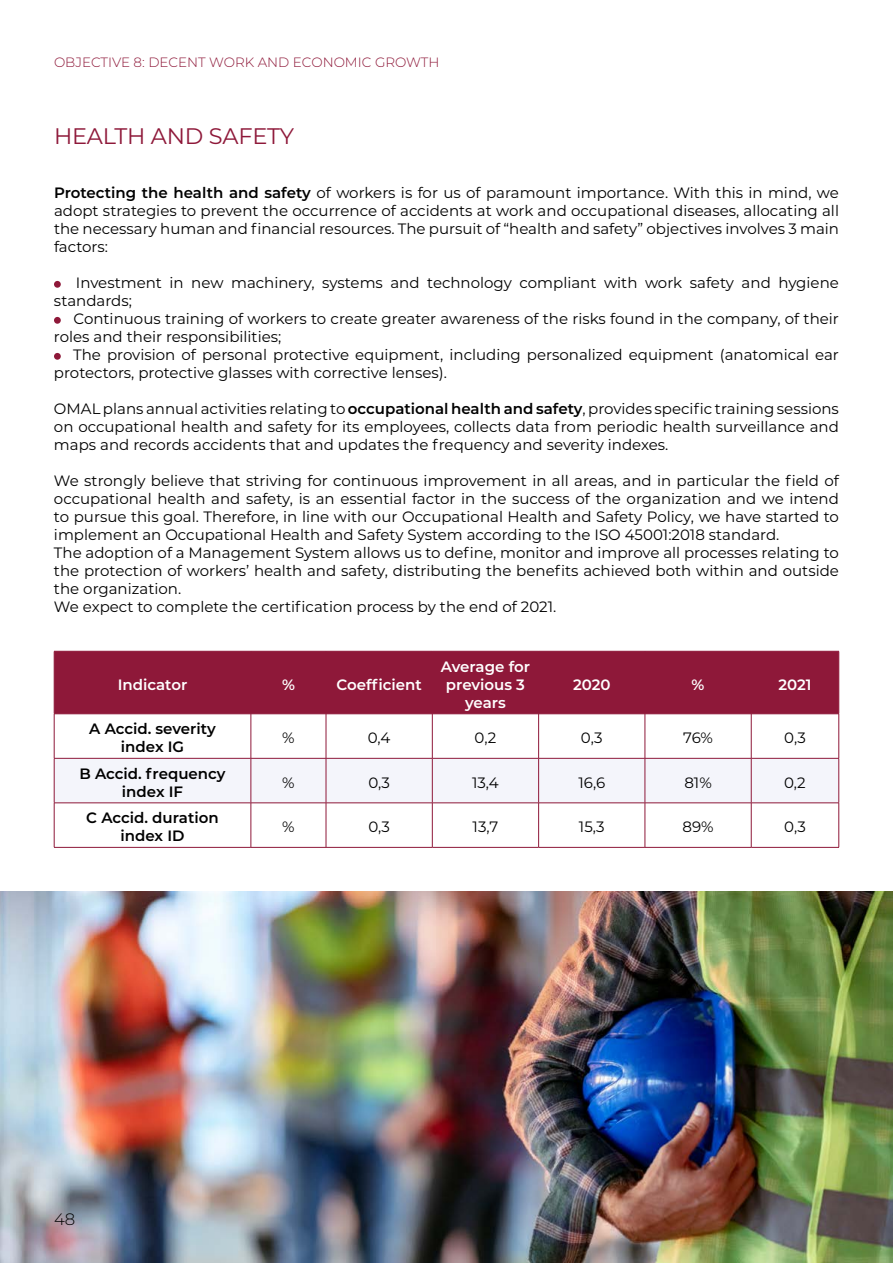
<style>
.page{position:relative;width:893px;height:1263px;background:#fff}
.page>*{position:absolute;margin:0;border:0;box-sizing:border-box;transform-origin:0 0}
.t1{font:22.5px "Montserrat";letter-spacing:-.01em;color:#8e1839}
.t2{font:300 16.5px "Montserrat";color:#000}
.t3{font:15px/18px "Montserrat";color:#000}
.t4{font:600 15px/18px "Montserrat";color:#000;text-align:center}
.t5{font:600 15px/18px "Montserrat";color:#fff;text-align:center}
.t6{font:300 13.5px "Montserrat";color:#8e1839}
.s1{font-weight:600}
</style>
<div class="page">
<div style="left:54px;top:281px;width:7px;height:7px;background:#8e1839;border-radius:50%"></div>
<div style="left:54px;top:317px;width:7px;height:7px;background:#8e1839;border-radius:50%"></div>
<div style="left:54px;top:353px;width:7px;height:7px;background:#8e1839;border-radius:50%"></div>
<div style="left:55px;top:652px;width:783px;height:61px;background:#8e1839"></div>
<div style="left:55px;top:759px;width:783px;height:43px;background:#f4f5fb"></div>
<hr style="left:54px;top:651px;width:197px;height:1px;background:#8e1839">
<hr style="left:54px;top:651px;width:1px;height:63px;background:#8e1839">
<hr style="left:251px;top:651px;width:75px;height:1px;background:#8e1839">
<hr style="left:251px;top:651px;width:1px;height:63px;background:#8e1839">
<hr style="left:326px;top:651px;width:106px;height:1px;background:#8e1839">
<hr style="left:326px;top:651px;width:1px;height:63px;background:#8e1839">
<hr style="left:432px;top:651px;width:107px;height:1px;background:#8e1839">
<hr style="left:432px;top:651px;width:1px;height:63px;background:#8e1839">
<hr style="left:539px;top:651px;width:106px;height:1px;background:#8e1839">
<hr style="left:538px;top:651px;width:1px;height:63px;background:#8e1839">
<hr style="left:645px;top:651px;width:106px;height:1px;background:#8e1839">
<hr style="left:645px;top:651px;width:1px;height:63px;background:#8e1839">
<hr style="left:751px;top:651px;width:88px;height:1px;background:#8e1839">
<hr style="left:751px;top:651px;width:1px;height:63px;background:#8e1839">
<hr style="left:838px;top:651px;width:1px;height:63px;background:#8e1839">
<hr style="left:54px;top:713px;width:197px;height:1px;background:#8e1839">
<hr style="left:54px;top:714px;width:1px;height:44px;background:#8e1839">
<hr style="left:251px;top:713px;width:75px;height:1px;background:#8e1839">
<hr style="left:251px;top:714px;width:1px;height:44px;background:#8e1839">
<hr style="left:326px;top:713px;width:106px;height:1px;background:#8e1839">
<hr style="left:326px;top:714px;width:1px;height:44px;background:#8e1839">
<hr style="left:432px;top:713px;width:107px;height:1px;background:#8e1839">
<hr style="left:432px;top:714px;width:1px;height:44px;background:#8e1839">
<hr style="left:539px;top:713px;width:106px;height:1px;background:#8e1839">
<hr style="left:538px;top:714px;width:1px;height:44px;background:#8e1839">
<hr style="left:645px;top:713px;width:106px;height:1px;background:#8e1839">
<hr style="left:645px;top:714px;width:1px;height:44px;background:#8e1839">
<hr style="left:751px;top:713px;width:88px;height:1px;background:#8e1839">
<hr style="left:751px;top:714px;width:1px;height:44px;background:#8e1839">
<hr style="left:838px;top:714px;width:1px;height:44px;background:#8e1839">
<hr style="left:54px;top:758px;width:197px;height:1px;background:#8e1839">
<hr style="left:54px;top:758px;width:1px;height:45px;background:#8e1839">
<hr style="left:251px;top:758px;width:75px;height:1px;background:#8e1839">
<hr style="left:251px;top:758px;width:1px;height:45px;background:#8e1839">
<hr style="left:326px;top:758px;width:106px;height:1px;background:#8e1839">
<hr style="left:326px;top:758px;width:1px;height:45px;background:#8e1839">
<hr style="left:432px;top:758px;width:107px;height:1px;background:#8e1839">
<hr style="left:432px;top:758px;width:1px;height:45px;background:#8e1839">
<hr style="left:539px;top:758px;width:106px;height:1px;background:#8e1839">
<hr style="left:538px;top:758px;width:1px;height:45px;background:#8e1839">
<hr style="left:645px;top:758px;width:106px;height:1px;background:#8e1839">
<hr style="left:645px;top:758px;width:1px;height:45px;background:#8e1839">
<hr style="left:751px;top:758px;width:88px;height:1px;background:#8e1839">
<hr style="left:751px;top:758px;width:1px;height:45px;background:#8e1839">
<hr style="left:838px;top:758px;width:1px;height:45px;background:#8e1839">
<hr style="left:54px;top:802px;width:197px;height:1px;background:#8e1839">
<hr style="left:54px;top:803px;width:1px;height:44px;background:#8e1839">
<hr style="left:251px;top:802px;width:75px;height:1px;background:#8e1839">
<hr style="left:251px;top:803px;width:1px;height:44px;background:#8e1839">
<hr style="left:326px;top:802px;width:106px;height:1px;background:#8e1839">
<hr style="left:326px;top:803px;width:1px;height:44px;background:#8e1839">
<hr style="left:432px;top:802px;width:107px;height:1px;background:#8e1839">
<hr style="left:432px;top:803px;width:1px;height:44px;background:#8e1839">
<hr style="left:539px;top:802px;width:106px;height:1px;background:#8e1839">
<hr style="left:538px;top:803px;width:1px;height:44px;background:#8e1839">
<hr style="left:645px;top:802px;width:106px;height:1px;background:#8e1839">
<hr style="left:645px;top:803px;width:1px;height:44px;background:#8e1839">
<hr style="left:751px;top:802px;width:88px;height:1px;background:#8e1839">
<hr style="left:751px;top:803px;width:1px;height:44px;background:#8e1839">
<hr style="left:838px;top:803px;width:1px;height:44px;background:#8e1839">
<hr style="left:54px;top:847px;width:197px;height:1px;background:#8e1839">
<hr style="left:251px;top:847px;width:75px;height:1px;background:#8e1839">
<hr style="left:326px;top:847px;width:106px;height:1px;background:#8e1839">
<hr style="left:432px;top:847px;width:107px;height:1px;background:#8e1839">
<hr style="left:539px;top:847px;width:106px;height:1px;background:#8e1839">
<hr style="left:645px;top:847px;width:106px;height:1px;background:#8e1839">
<hr style="left:751px;top:847px;width:88px;height:1px;background:#8e1839">
<img style="left:0;top:892px;width:893px;height:371px">
<p class="t6" style="left:54px;top:53px;width:387px">OBJECTIVE 8: DECENT WORK AND ECONOMIC GROWTH</p>
<h1 class="t1" style="left:54px;top:120px;width:242px">HEALTH AND SAFETY</h1>
<p class="t3" style="left:54px;top:183px;width:786px;text-align:justify"><span class="s1">Protecting the health and safety</span> of workers is for us of paramount importance. With this in mind, we adopt strategies to prevent the occurrence of accidents at work and occupational diseases, allocating all the necessary human and financial resources. The pursuit of “health and safety” objectives involves 3 main factors:</p>
<p class="t3" style="left:54px;top:273px;width:786px;text-indent:22px">Investment in new machinery, systems and technology compliant with work safety and hygiene standards;</p>
<p class="t3" style="left:54px;top:309px;width:786px;text-indent:20px">Continuous training of workers to create greater awareness of the risks found in the company, of their roles and their responsibilities;</p>
<p class="t3" style="left:54px;top:345px;width:786px;text-indent:19px">The provision of personal protective equipment, including personalized equipment (anatomical ear protectors, protective glasses with corrective lenses).</p>
<p class="t3" style="left:54px;top:399px;width:786px;text-align:justify">OMAL plans annual activities relating to <span class="s1">occupational health and safety</span>, provides specific training sessions on occupational health and safety for its employees, collects data from periodic health surveillance and maps and records accidents that and updates the frequency and severity indexes.</p>
<p class="t3" style="left:54px;top:471px;width:786px">We strongly believe that striving for continuous improvement in all areas, and in particular the field of occupational health and safety, is an essential factor in the success of the organization and we intend to pursue this goal. Therefore, in line with our Occupational Health and Safety Policy, we have started to implement an Occupational Health and Safety System according to the ISO 45001:2018 standard.<br>The adoption of a Management System allows us to define, monitor and improve all processes relating to the protection of workers’ health and safety, distributing the benefits achieved both within and outside the organization.<br>We expect to complete the certification process by the end of 2021.</p>
<p class="t5" style="left:118px;top:675px;width:71px">Indicator</p>
<p class="t5" style="left:282px;top:675px;width:14px">%</p>
<p class="t5" style="left:337px;top:675px;width:87px">Coefficient</p>
<p class="t5" style="left:441px;top:657px;width:91px">Average for previous 3 years</p>
<p class="t5" style="left:573px;top:675px;width:39px">2020</p>
<p class="t5" style="left:692px;top:675px;width:14px">%</p>
<p class="t5" style="left:778px;top:675px;width:35px">2021</p>
<p class="t4" style="left:89px;top:719px;width:128px">A Accid. severity index IG</p>
<p class="t3" style="left:282px;top:728px;width:14px">%</p>
<p class="t3" style="left:368px;top:728px;width:24px">0,4</p>
<p class="t3" style="left:475px;top:728px;width:23px">0,2</p>
<p class="t3" style="left:581px;top:728px;width:23px">0,3</p>
<p class="t3" style="left:683px;top:728px;width:31px">76%</p>
<p class="t3" style="left:784px;top:728px;width:23px">0,3</p>
<p class="t4" style="left:79px;top:764px;width:148px">B Accid. frequency index IF</p>
<p class="t3" style="left:282px;top:773px;width:14px">%</p>
<p class="t3" style="left:368px;top:773px;width:23px">0,3</p>
<p class="t3" style="left:472px;top:773px;width:28px">13,4</p>
<p class="t3" style="left:578px;top:773px;width:28px">16,6</p>
<p class="t3" style="left:684px;top:773px;width:29px">81%</p>
<p class="t3" style="left:784px;top:773px;width:23px">0,2</p>
<p class="t4" style="left:86px;top:808px;width:134px">C Accid. duration index ID</p>
<p class="t3" style="left:282px;top:817px;width:14px">%</p>
<p class="t3" style="left:368px;top:817px;width:23px">0,3</p>
<p class="t3" style="left:473px;top:817px;width:27px">13,7</p>
<p class="t3" style="left:579px;top:817px;width:27px">15,3</p>
<p class="t3" style="left:682px;top:817px;width:33px">89%</p>
<p class="t3" style="left:784px;top:817px;width:23px">0,3</p>
<p class="t2" style="left:54px;top:1208px;width:23px">48</p>
</div>
